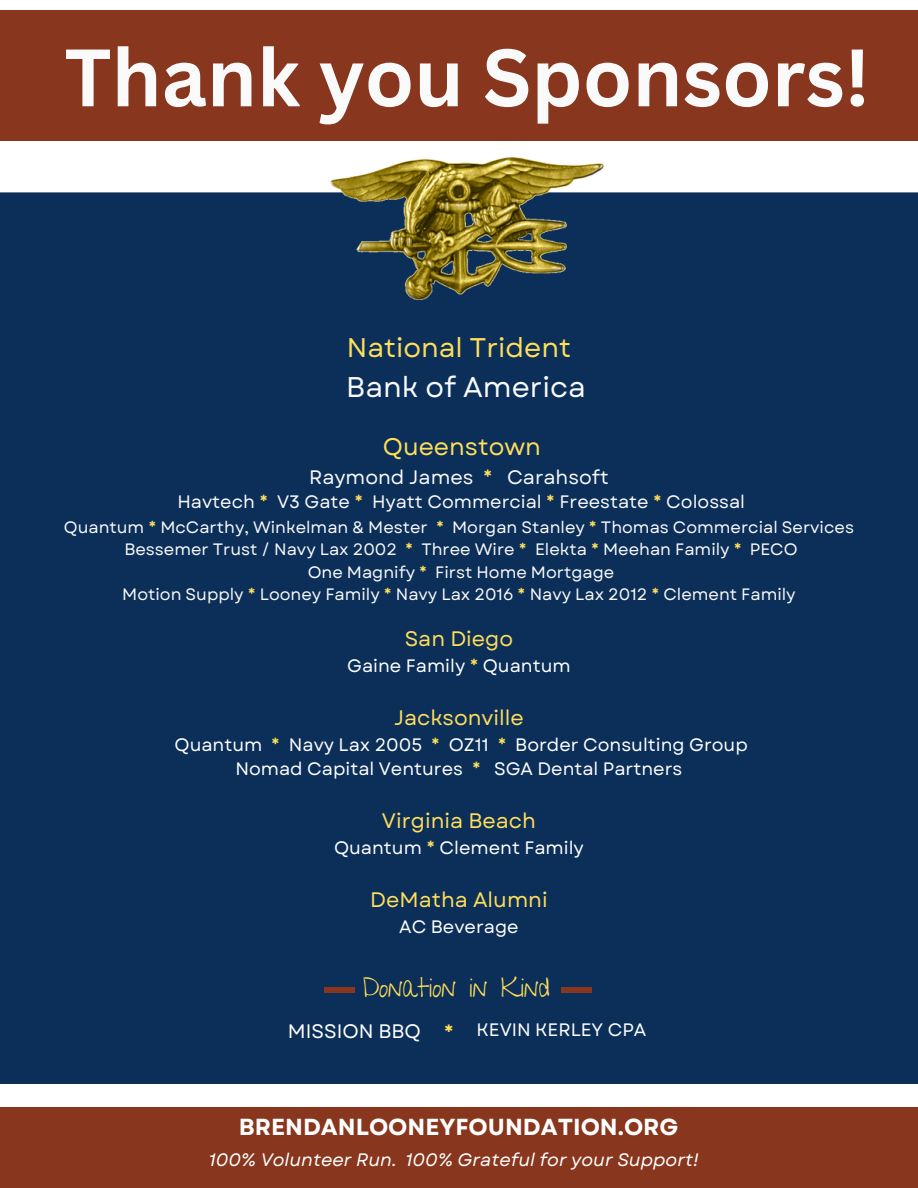
<style>
.page{position:relative;width:918px;height:1188px;background:#fff}
.page>*{position:absolute;margin:0;border:0;box-sizing:border-box;transform-origin:0 0}
.t1{font:700 79.5px "Canva Sans";color:#fafafa}
.t2{font:28.5px "Garet";color:#fafafa}
.t3{font:27px "Garet";color:#ffde59}
.t4{font:27px "Give You Glory";color:#ffde59}
.t5{font:24px "Garet";color:#ffde59}
.t6{font:700 23.25px "Garet";color:#fff}
.t7{font:21px "Garet";color:#ffde59}
.t8{font:19.5px "Garet";color:#fafafa}
.t9{font:19.5px "Garet";color:#fff}
.t10{font:18px/24.8px "Garet";color:#fff}
.t11{font:18px "Garet";color:#fafafa}
.t12{font:italic 18px "Garet";color:#fff}
.t13{font:16.5px/22.5px "Garet";color:#fafafa;text-align:center}
.s1{color:#ffde59}
.s2{color:#fff}
</style>
<div class="page">
<div style="left:0;top:11px;width:918px;height:130px;background:#88361d"></div>
<div style="left:0;top:1107px;width:918px;height:81px;background:#88361d"></div>
<div style="left:0;top:192px;width:918px;height:892px;background:#0c2f59"></div>
<img style="left:331px;top:157px;width:273px;height:142px">
<div style="left:324px;top:987px;width:30px;height:5px;background:#88361d"></div>
<div style="left:562px;top:987px;width:30px;height:5px;background:#88361d"></div>
<p class="t1" style="left:64px;top:21px;width:807px">Thank you Sponsors!</p>
<p class="t3" style="left:347px;top:328px;width:226px">National Trident</p>
<p class="t2" style="left:346px;top:366px;width:241px">Bank of America</p>
<h2 class="t5" style="left:383px;top:430px;width:160px">Queenstown</h2>
<p class="t8" style="left:309px;top:464px;width:301px">Raymond James <span class="s1">*</span> Carahsoft</p>
<p class="t11" style="left:177px;top:489px;width:569px">Havtech <span class="s1">*</span> V3 Gate <span class="s1">*</span> Hyatt Commercial <span class="s1">*</span> Freestate <span class="s1">*</span> Colossal</p>
<p class="t13" style="left:64px;top:516px;width:792px">Quantum <span class="s1">*</span> McCarthy, Winkelman &amp; Mester <span class="s1">*</span> Morgan Stanley <span class="s1">*</span> Thomas Commercial Services</p>
<p class="t13" style="left:124px;top:538px;width:675px">Bessemer Trust / Navy Lax 2002 <span class="s1">*</span> Three Wire <span class="s1">*</span> Elekta <span class="s1">*</span> Meehan Family <span class="s1">*</span> PECO</p>
<p class="t13" style="left:122px;top:561px;width:675px"><span class="s2">On</span>e Magnify <span class="s1">*</span> First Home Mortgage<br>Motion Supply <span class="s1">*</span> Looney Family <span class="s1">*</span> Navy Lax 2016 <span class="s1">*</span> Navy Lax 2012 <span class="s1">*</span> Clement Family</p>
<h6 class="t7" style="left:405px;top:623px;width:110px">San Diego</h6>
<h6 class="t10" style="left:347px;top:653px;width:225px">Gaine Family <span class="s1">*</span> Quantum</h6>
<h6 class="t7" style="left:394px;top:702px;width:131px">Jacksonville</h6>
<h6 class="t10" style="left:235px;top:732px;width:514px;text-indent:-61px">Quantum <span class="s1">*</span> Navy Lax 2005 <span class="s1">*</span> OZ11 <span class="s1">*</span> Border Consulting Group<br>Nomad Capital Ventures <span class="s1">*</span></h6>
<h4 class="t10" style="left:494px;top:757px;width:190px">SGA Dental Partners</h4>
<h4 class="t7" style="left:382px;top:806px;width:155px">Virginia Beach</h4>
<h4 class="t10" style="left:334px;top:835px;width:251px">Quantum <span class="s1">*</span> Clement Family</h4>
<h4 class="t7" style="left:370px;top:884px;width:179px">DeMatha Alumni</h4>
<h4 class="t10" style="left:399px;top:914px;width:121px">AC Beverage</h4>
<h4 class="t4" style="left:363px;top:972px;width:189px">Donation in Kind</h4>
<h2 class="t9" style="left:288px;top:1017px;width:135px">MISSION BBQ</h2>
<p class="t7" style="left:444px;top:1017px;width:12px">*</p>
<h5 class="t10" style="left:477px;top:1018px;width:171px">KEVIN KERLEY CPA</h5>
<p class="t6" style="left:239px;top:1110px;width:441px">BRENDANLOONEYFOUNDATION.ORG</p>
<h5 class="t12" style="left:209px;top:1147px;width:492px">100% Volunteer Run. 100% Grateful for your Support!</h5>
</div>
